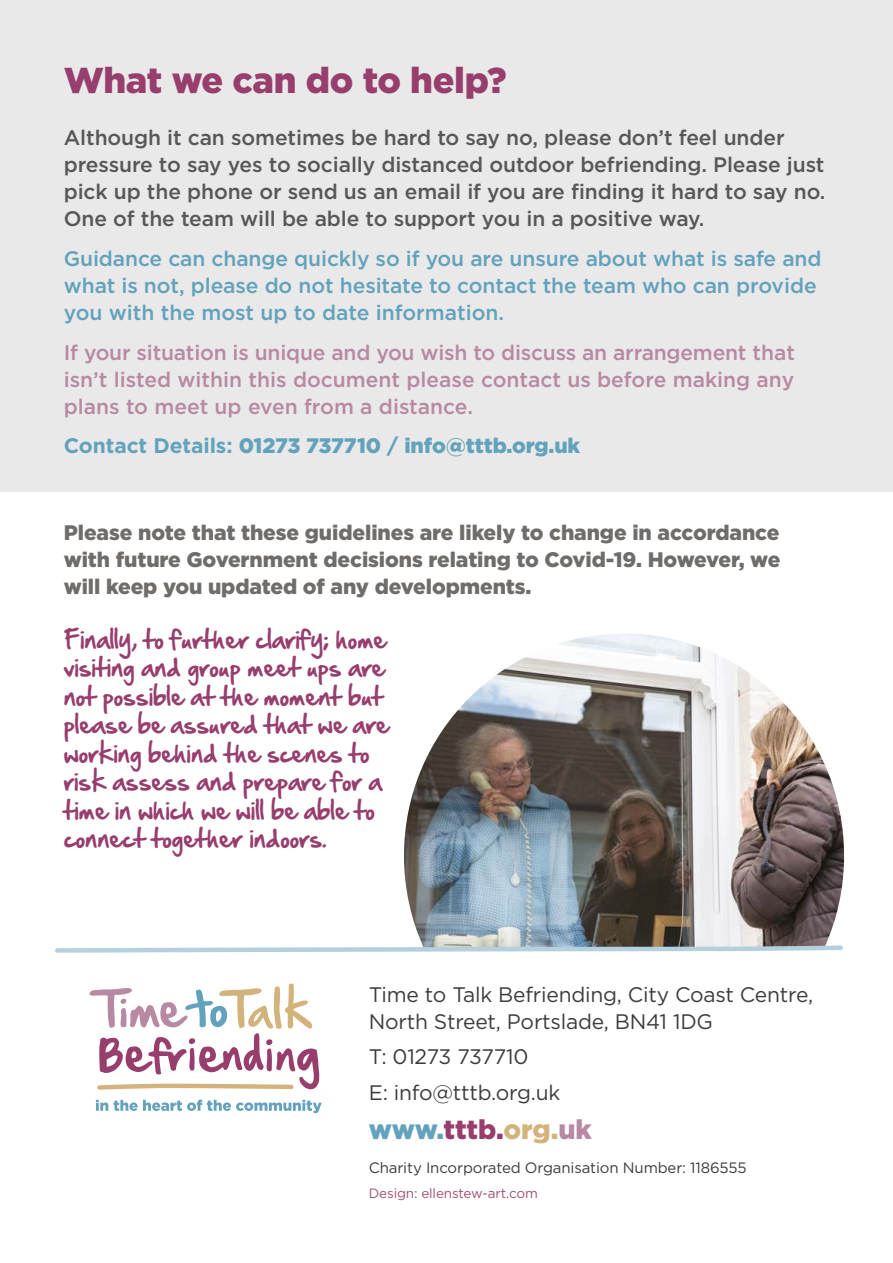
<style>
.page{position:relative;width:893px;height:1263px;background:#fff}
.page>*{position:absolute;margin:0;border:0;box-sizing:border-box;transform-origin:0 0}
.t1{font:900 36px "Gotham";letter-spacing:-.01em;color:#973e6d}
.t2{font:900 27px "Gotham";color:#973e6d}
.t3{font:22.5px/28.5px "Hand Of Sean";letter-spacing:-.005em;color:#973e6d}
.t4{font:500 21px/27px "Gotham";letter-spacing:-.005em;color:#575756}
.t5{font:900 21px/27px "Gotham";letter-spacing:-.005em;color:#6f6c69;text-align:justify}
.t6{font:500 21px/27px "Gotham";letter-spacing:-.005em;color:#63a2bc}
.t7{font:500 21px/27px "Gotham";color:#b789a2;text-align:justify}
.t8{font:21px/27px "Gotham";letter-spacing:-.01em;color:#3c3c3b}
.t9{font:900 21px "Gotham";letter-spacing:-.005em;color:#63a2bc}
.t10{font:15px "Gotham";letter-spacing:-.01em;color:#3c3c3b}
.t11{font:13.5px "Gotham";letter-spacing:-.01em;color:#a05179}
.s1{font-weight:700}
.s2{color:#63a2bc}
.s3{color:#d3b37c}
.s4{color:#b789a2}
</style>
<div class="page">
<img style="left:404px;top:634px;width:440px;height:309px">
<div style="left:0;top:0;width:893px;height:491px;background:#e9e9e9"></div>
<svg style="left:96px;top:1100px;width:226px;height:13px"></svg>
<svg style="left:90px;top:983px;width:230px;height:107px"></svg>
<svg style="left:55px;top:943px;width:788px;height:10px"></svg>
<h1 class="t1" style="left:64px;top:55px;width:444px">What we can do to help?</h1>
<p class="t4" style="left:64px;top:124px;width:763px">Although it can sometimes be hard to say no, please don’t feel under pressure to say yes to socially distanced outdoor befriending. Please just pick up the phone or send us an email if you are finding it hard to say no.<br>One of the team will be able to support you in a positive way.</p>
<p class="t6" style="left:64px;top:245px;width:759px">Guidance can change quickly so if you are unsure about what is safe and what is not, please do not hesitate to contact the team who can provide you with the most up to date information.</p>
<p class="t7" style="left:64px;top:338px;width:733px">If your situation is unique and you wish to discuss an arrangement that isn’t listed within this document please contact us before making any plans to meet up even from a distance.</p>
<p class="t9" style="left:64px;top:431px;width:518px"><span class="s1">Contact Details:</span> 01273 737710 <span class="s1">/</span> info@tttb.org.uk</p>
<p class="t5" style="left:64px;top:519px;width:718px">Please note that these guidelines are likely to change in accordance with future Government decisions relating to Covid-19. However, we will keep you updated of any developments.</p>
<p class="t3" style="left:64px;top:625px;width:327px">Finally, to further clarify; home visiting and group meet ups are not possible at the moment but please be assured that we are working behind the scenes to risk assess and prepare for a time in which we will be able to connect together indoors.</p>
<p class="t8" style="left:369px;top:980px;width:446px">Time to Talk Befriending, City Coast Centre,<br>North Street, Portslade, BN41 1DG</p>
<p class="t8" style="left:369px;top:1038px;width:193px;line-height:35.5px">T: 01273 737710<br>E: info@tttb.org.uk</p>
<p class="t2" style="left:369px;top:1111px;width:224px"><span class="s2">www.</span>tttb.<span class="s3">org.</span><span class="s4">uk</span></p>
<p class="t10" style="left:369px;top:1158px;width:379px">Charity Incorporated Organisation Number: 1186555</p>
<p class="t11" style="left:369px;top:1185px;width:171px">Design: ellenstew-art.com</p>
</div>
